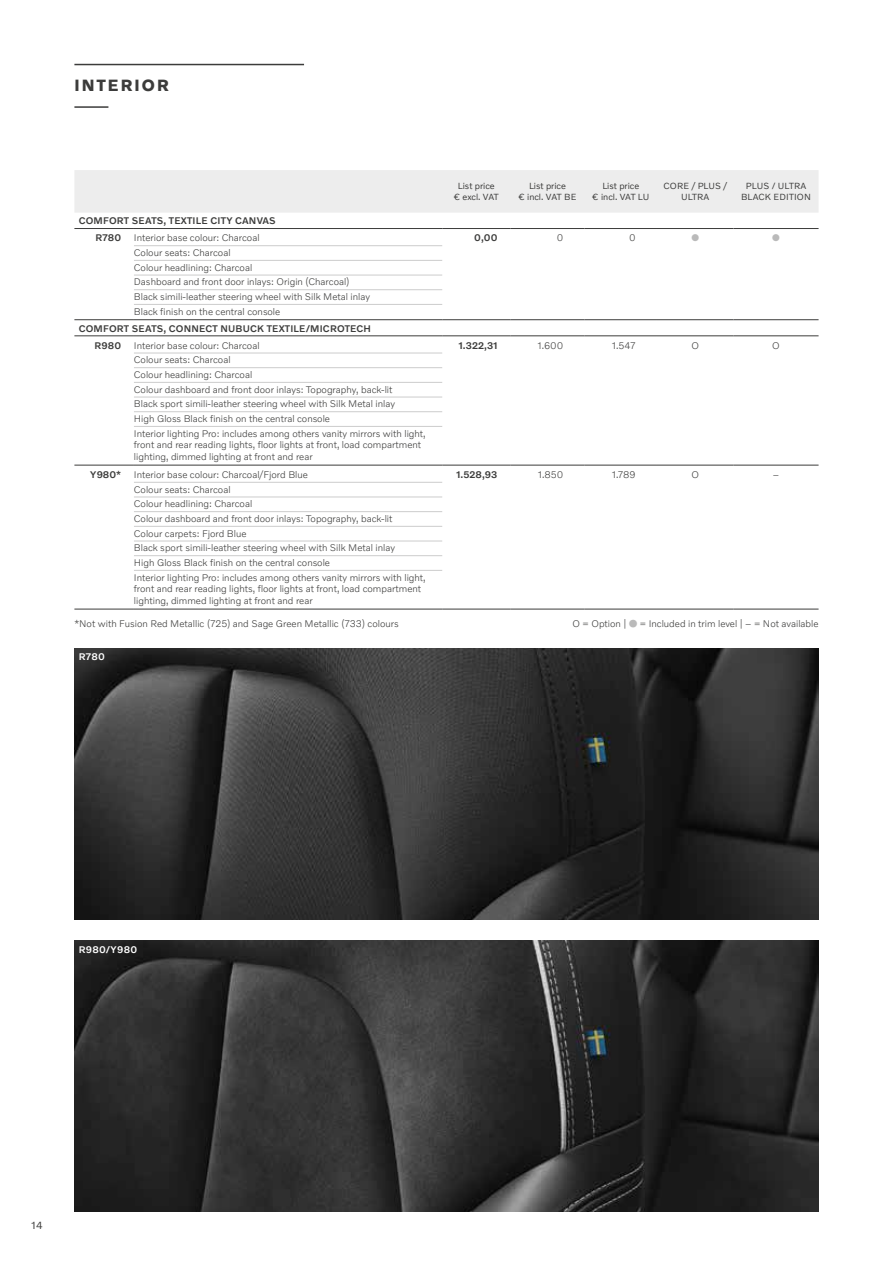
<style>
.page{position:relative;width:893px;height:1263px;background:#fff}
.page>*{position:absolute;margin:0;border:0;box-sizing:border-box;transform-origin:0 0}
.t1{font:700 16.5px "Volvo Novum";letter-spacing:.125em;color:#3c3c3b}
.t2{font:10.5px "Volvo Novum";color:#3c3c3b}
.t3{font:300 9.75px/14.7px "Volvo Novum";color:#3c3c3b}
.t4{font:500 9.75px/17px "Volvo Novum";letter-spacing:.02em;color:#3c3c3b}
.t5{font:500 9.75px "Volvo Novum";letter-spacing:.02em;color:#fff}
.t6{font:9.75px "Zapf Dingbats ITC";color:#bababa}
.t7{font:9px/10.8px "Volvo Novum";color:#3c3c3b;text-align:center}
.t8{font:9px/10.8px "Volvo Novum";letter-spacing:.02em;color:#3c3c3b;text-align:center}
.s1{font-family:"European Pi One";font-weight:400;color:#bababa}
</style>
<div class="page">
<hr style="left:74px;top:64px;width:230px;height:1px;background:#3c3c3b">
<hr style="left:74px;top:106px;width:34px;height:2px;background:#3c3c3b">
<img style="left:74px;top:648px;width:745px;height:271px">
<img style="left:74px;top:941px;width:745px;height:271px">
<div style="left:74px;top:170px;width:745px;height:43px;background:#ededed"></div>
<hr style="left:74px;top:228px;width:60px;height:1px;background:#3c3c3b">
<hr style="left:134px;top:228px;width:308px;height:1px;background:#3c3c3b">
<hr style="left:442px;top:228px;width:68px;height:1px;background:#3c3c3b">
<hr style="left:510px;top:228px;width:75px;height:1px;background:#3c3c3b">
<hr style="left:585px;top:228px;width:72px;height:1px;background:#3c3c3b">
<hr style="left:657px;top:228px;width:76px;height:1px;background:#3c3c3b">
<hr style="left:733px;top:228px;width:86px;height:1px;background:#3c3c3b">
<hr style="left:74px;top:336px;width:60px;height:1px;background:#3c3c3b">
<hr style="left:134px;top:336px;width:308px;height:1px;background:#3c3c3b">
<hr style="left:442px;top:336px;width:68px;height:1px;background:#3c3c3b">
<hr style="left:510px;top:336px;width:75px;height:1px;background:#3c3c3b">
<hr style="left:585px;top:336px;width:72px;height:1px;background:#3c3c3b">
<hr style="left:657px;top:336px;width:76px;height:1px;background:#3c3c3b">
<hr style="left:733px;top:336px;width:86px;height:1px;background:#3c3c3b">
<hr style="left:74px;top:465px;width:60px;height:1px;background:#3c3c3b">
<hr style="left:134px;top:465px;width:308px;height:1px;background:#3c3c3b">
<hr style="left:442px;top:465px;width:68px;height:1px;background:#3c3c3b">
<hr style="left:510px;top:465px;width:75px;height:1px;background:#3c3c3b">
<hr style="left:585px;top:465px;width:72px;height:1px;background:#3c3c3b">
<hr style="left:657px;top:465px;width:76px;height:1px;background:#3c3c3b">
<hr style="left:733px;top:465px;width:86px;height:1px;background:#3c3c3b">
<hr style="left:74px;top:609px;width:60px;height:1px;background:#3c3c3b">
<hr style="left:134px;top:609px;width:308px;height:1px;background:#3c3c3b">
<hr style="left:442px;top:609px;width:68px;height:1px;background:#3c3c3b">
<hr style="left:510px;top:609px;width:75px;height:1px;background:#3c3c3b">
<hr style="left:585px;top:609px;width:72px;height:1px;background:#3c3c3b">
<hr style="left:657px;top:609px;width:76px;height:1px;background:#3c3c3b">
<hr style="left:733px;top:609px;width:86px;height:1px;background:#3c3c3b">
<hr style="left:74px;top:319px;width:60px;height:1px;background:#3c3c3b">
<hr style="left:134px;top:319px;width:308px;height:1px;background:#3c3c3b">
<hr style="left:442px;top:319px;width:68px;height:1px;background:#3c3c3b">
<hr style="left:510px;top:319px;width:75px;height:1px;background:#3c3c3b">
<hr style="left:585px;top:319px;width:72px;height:1px;background:#3c3c3b">
<hr style="left:657px;top:319px;width:76px;height:1px;background:#3c3c3b">
<hr style="left:733px;top:319px;width:86px;height:1px;background:#3c3c3b">
<hr style="left:134px;top:245px;width:308px;height:1px;background:#ccc">
<hr style="left:134px;top:260px;width:308px;height:1px;background:#ccc">
<hr style="left:134px;top:275px;width:308px;height:1px;background:#ccc">
<hr style="left:134px;top:289px;width:308px;height:1px;background:#ccc">
<hr style="left:134px;top:304px;width:308px;height:1px;background:#ccc">
<hr style="left:134px;top:353px;width:308px;height:1px;background:#ccc">
<hr style="left:134px;top:367px;width:308px;height:1px;background:#ccc">
<hr style="left:134px;top:382px;width:308px;height:1px;background:#ccc">
<hr style="left:134px;top:397px;width:308px;height:1px;background:#ccc">
<hr style="left:134px;top:411px;width:308px;height:1px;background:#ccc">
<hr style="left:134px;top:426px;width:308px;height:1px;background:#ccc">
<hr style="left:134px;top:482px;width:308px;height:1px;background:#ccc">
<hr style="left:134px;top:497px;width:308px;height:1px;background:#ccc">
<hr style="left:134px;top:511px;width:308px;height:1px;background:#ccc">
<hr style="left:134px;top:526px;width:308px;height:1px;background:#ccc">
<hr style="left:134px;top:541px;width:308px;height:1px;background:#ccc">
<hr style="left:134px;top:555px;width:308px;height:1px;background:#ccc">
<hr style="left:134px;top:570px;width:308px;height:1px;background:#ccc">
<h1 class="t1" style="left:75px;top:75px;width:96px">INTERIOR</h1>
<p class="t7" style="left:454px;top:181px;width:46px">List price € excl. VAT</p>
<p class="t7" style="left:518px;top:181px;width:60px">List price<br>€ incl. VAT BE</p>
<p class="t7" style="left:592px;top:181px;width:59px">List price<br>€ incl. VAT LU</p>
<p class="t8" style="left:663px;top:181px;width:65px">CORE / PLUS /<br>ULTRA</p>
<p class="t8" style="left:741px;top:181px;width:71px">PLUS / ULTRA<br>BLACK EDITION</p>
<p class="t4" style="left:95px;top:212px;width:182px;text-indent:-17px">COMFORT SEATS, TEXTILE CITY CANVAS<br>R780</p>
<p class="t3" style="left:134px;top:230px;width:238px">Interior base colour: Charcoal<br>Colour seats: Charcoal<br>Colour headlining: Charcoal<br>Dashboard and front door inlays: Origin (Charcoal)<br>Black simili-leather steering wheel with Silk Metal inlay Black finish on the central console</p>
<p class="t4" style="left:474px;top:229px;width:25px">0,00</p>
<p class="t3" style="left:557px;top:230px;width:8px">0</p>
<p class="t3" style="left:629px;top:230px;width:8px">0</p>
<p class="t6" style="left:691px;top:233px;width:9px">●</p>
<p class="t6" style="left:772px;top:233px;width:9px">●</p>
<p class="t4" style="left:94px;top:319px;width:278px;text-indent:-16px">COMFORT SEATS, CONNECT NUBUCK TEXTILE/MICROTECH<br>R980</p>
<p class="t3" style="left:134px;top:337px;width:293px">Interior base colour: Charcoal<br>Colour seats: Charcoal<br>Colour headlining: Charcoal<br>Colour dashboard and front door inlays: Topography, back-lit<br>Black sport simili-leather steering wheel with Silk Metal inlay<br>High Gloss Black finish on the central console<br>Interior lighting Pro: includes among others vanity mirrors with light,</p>
<p class="t3" style="left:134px;top:439px;width:289px;line-height:11.7px">front and rear reading lights, floor lights at front, load compartment lighting, dimmed lighting at front and rear</p>
<p class="t4" style="left:458px;top:336px;width:41px">1.322,31</p>
<p class="t3" style="left:537px;top:337px;width:27px">1.600</p>
<p class="t3" style="left:612px;top:337px;width:25px">1.547</p>
<p class="t3" style="left:691px;top:337px;width:9px">O</p>
<p class="t3" style="left:772px;top:337px;width:9px">O</p>
<p class="t4" style="left:90px;top:465px;width:33px">Y980*</p>
<p class="t3" style="left:134px;top:467px;width:293px">Interior base colour: Charcoal/Fjord Blue<br>Colour seats: Charcoal<br>Colour headlining: Charcoal<br>Colour dashboard and front door inlays: Topography, back-lit<br>Colour carpets: Fjord Blue<br>Black sport simili-leather steering wheel with Silk Metal inlay<br>High Gloss Black finish on the central console<br>Interior lighting Pro: includes among others vanity mirrors with light,</p>
<p class="t3" style="left:134px;top:583px;width:289px;line-height:11.7px">front and rear reading lights, floor lights at front, load compartment lighting, dimmed lighting at front and rear</p>
<p class="t4" style="left:456px;top:465px;width:43px">1.528,93</p>
<p class="t3" style="left:538px;top:467px;width:27px">1.850</p>
<p class="t3" style="left:612px;top:467px;width:25px">1.789</p>
<p class="t3" style="left:691px;top:467px;width:9px">O</p>
<p class="t3" style="left:773px;top:467px;width:8px">–</p>
<p class="t3" style="left:74px;top:616px;width:326px">*Not with Fusion Red Metallic (725) and Sage Green Metallic (733) colours</p>
<p class="t3" style="left:573px;top:616px;width:247px">O = Option | <span class="s1">V</span> = Included in trim level | – = Not available</p>
<p class="t5" style="left:79px;top:651px;width:28px">R780</p>
<p class="t5" style="left:79px;top:943px;width:60px">R980/Y980</p>
<p class="t2" style="left:31px;top:1218px;width:13px">14</p>
</div>
